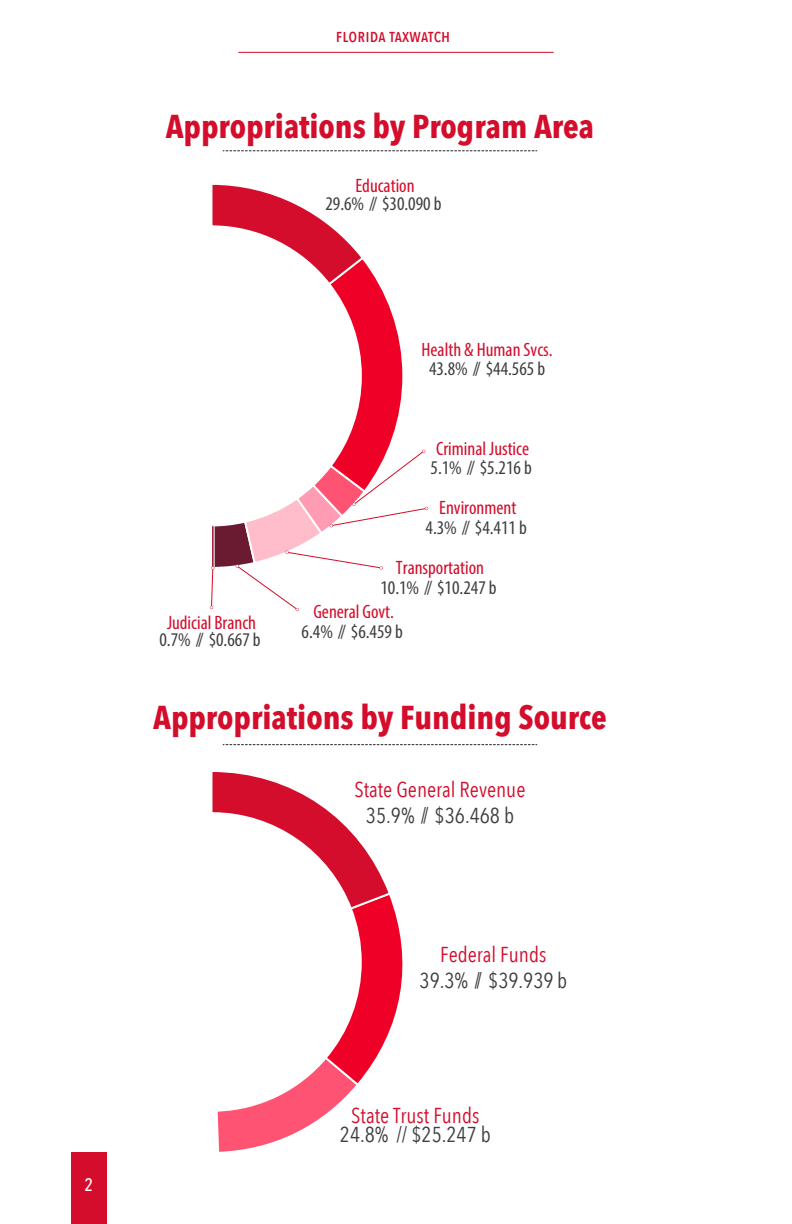
<style>
.page{position:relative;width:792px;height:1224px;background:#fff}
.page>*{position:absolute;margin:0;border:0;box-sizing:border-box;transform-origin:0 0}
.t1{font:700 33px "Avenir Next Condensed";color:#d30d2b}
.t2{font:21.6px/19.4px "Avenir Next Condensed";color:#d30d2b;text-align:center}
.t3{font:21.6px/25.8px "Avenir Next Condensed";color:#3e3e3f;text-align:center}
.t4{font:condensed 19.4px/19.4px "Myriad Pro";color:#3e3e3f;text-align:center}
.t5{font:condensed 19.4px/19.4px "Myriad Pro";color:#d30d2b;text-align:center}
.t6{font:500 18px "Avenir Next Condensed";letter-spacing:.01em;color:#d30d2b}
.t7{font:500 18px "Avenir Next Condensed";color:#fff}
.s1{color:#d30d2b}
.s2{color:#3e3e3f}
</style>
<div class="page">
<div style="left:71px;top:1152px;width:36px;height:72px;background:#d30d2b"></div>
<hr style="left:238px;top:52px;width:316px;height:1px;background:#d30d2b">
<svg style="left:210px;top:184px;width:218px;height:427px"></svg>
<svg style="left:223px;top:150px;width:314px;height:1px"></svg>
<svg style="left:223px;top:744px;width:314px;height:1px"></svg>
<svg style="left:212px;top:772px;width:191px;height:380px"></svg>
<p class="t7" style="left:85px;top:1174px;width:10px">2</p>
<p class="t6" style="left:336px;top:25px;width:116px">florida taxwatch</p>
<p class="t1" style="left:166px;top:106px;width:430px">Appropriations by Program Area</p>
<p class="t4" style="left:325px;top:177px;width:118px;line-height:17.2px"><span class="s1">Education<br></span>29.6% // $30.090 b</p>
<p class="t5" style="left:159px;top:614px;width:103px;line-height:17.2px">Judicial Branch<br><span class="s2">0.7% // $0.667 b</span></p>
<p class="t5" style="left:422px;top:339px;width:133px">Health &amp; Human Svcs.<br><span class="s2">43.8% // $44.565 b</span></p>
<p class="t5" style="left:431px;top:439px;width:103px;text-align:left">Criminal Justice<br><span class="s2">5.1% // $5.216 b</span></p>
<p class="t4" style="left:426px;top:498px;width:103px"><span class="s1">Environment<br></span>4.3% // $4.411 b</p>
<p class="t4" style="left:380px;top:558px;width:118px"><span class="s1">Transportation<br></span>10.1% // $10.247 b</p>
<p class="t4" style="left:302px;top:602px;width:103px"><span class="s1">General Govt.<br></span>6.4% // $6.459 b</p>
<p class="t1" style="left:153px;top:698px;width:455px">Appropriations by Funding Source</p>
<p class="t2" style="left:354px;top:776px;width:173px;line-height:25.8px">State General Revenue<br><span class="s2">35.9% / $36.468 b</span></p>
<p class="t3" style="left:420px;top:940px;width:149px"><span class="s1">Federal Funds<br></span>39.3% / $39.939 b</p>
<p class="t2" style="left:340px;top:1105px;width:153px">State Trust Funds<br><span class="s2">24.8% // $25.247 b</span></p>
</div>
